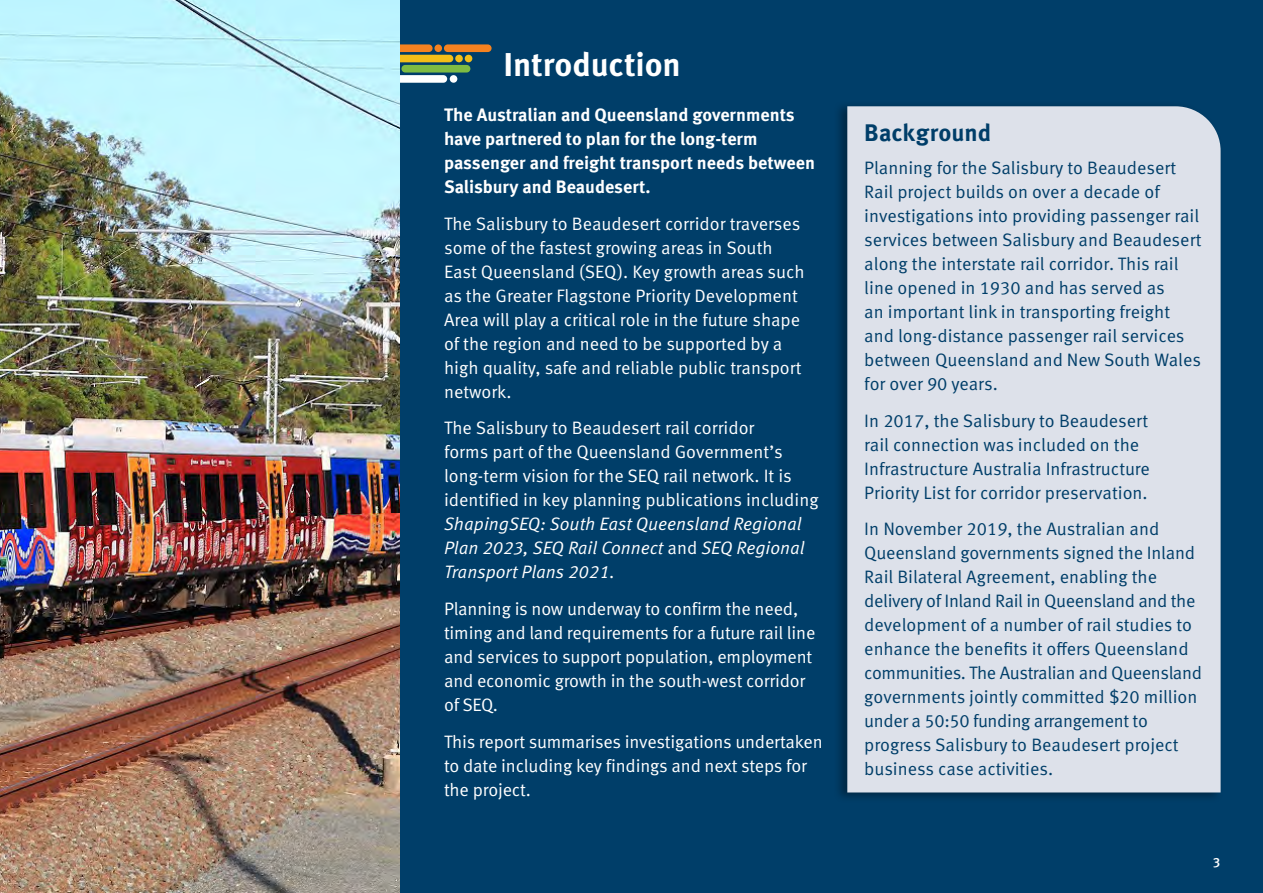
<style>
.page{position:relative;width:1263px;height:893px;background:#003e69}
.page>*{position:absolute;margin:0;border:0;box-sizing:border-box;transform-origin:0 0}
.t1{font:700 33px "Meta Pro";letter-spacing:-.005em;color:#fff}
.t2{font:700 24px "Meta Pro";color:#003e69}
.Body{font:18px/24px "Meta Pro Norm";color:#003e69}
.Body-2{font:18px/24px "Meta Pro Norm";letter-spacing:-.005em;color:#fff}
.Body-3{font:700 18px/24px "Meta Pro";color:#fff}
.t3{font:500 13.5px "Meta Pro";color:#fff}
.s1{font-family:"Meta Pro Norm Ita"}
</style>
<div class="page">
<div style="left:833px;top:101px;width:390px;height:702px;background:#000;opacity:.35"></div>
<div style="left:847px;top:106px;width:373px;height:686px;background:#dde1ea"></div>
<div style="left:455px;top:55px;width:8px;height:7px;background:#f4be18;border-radius:50%"></div>
<div style="left:465px;top:55px;width:7px;height:7px;background:#f4be18;border-radius:50%"></div>
<div style="left:450px;top:75px;width:7px;height:8px;background:#fff;border-radius:50%"></div>
<svg style="left:400px;top:75px;width:47px;height:8px"></svg>
<div style="left:401px;top:65px;width:69px;height:8px;background:#7ebc42;border-radius:4px"></div>
<svg style="left:400px;top:44px;width:53px;height:18px"></svg>
<div style="left:444px;top:44px;width:48px;height:8px;background:#f58220;border-radius:4px"></div>
<img style="left:0;top:0;width:400px;height:893px">
<h1 class="t1" style="left:504px;top:39px;width:179px">Introduction</h1>
<p class="Body-3" style="left:444px;top:102px;width:373px">The Australian and Queensland governments have partnered to plan for the long-term passenger and freight transport needs between Salisbury and Beaudesert.</p>
<p class="Body-2" style="left:444px;top:210px;width:362px">The Salisbury to Beaudesert corridor traverses some of the fastest growing areas in South East Queensland (SEQ). Key growth areas such as the Greater Flagstone Priority Development Area will play a critical role in the future shape of the region and need to be supported by a high quality, safe and reliable public transport network.</p>
<p class="Body-2" style="left:444px;top:415px;width:376px">The Salisbury to Beaudesert rail corridor<br>forms part of the Queensland Government’s long-term vision for the SEQ rail network. It is identified in key planning publications including <span class="s1">ShapingSEQ: South East Queensland Regional Plan 2023, SEQ Rail Connect</span> and <span class="s1">SEQ Regional Transport Plans 2021</span>.</p>
<p class="Body-2" style="left:444px;top:596px;width:373px">Planning is now underway to confirm the need, timing and land requirements for a future rail line and services to support population, employment and economic growth in the south-west corridor of SEQ.</p>
<p class="Body-2" style="left:444px;top:728px;width:380px">This report summarises investigations undertaken to date including key findings and next steps for the project.</p>
<h2 class="t2" style="left:864px;top:114px;width:128px">Background</h2>
<p class="Body" style="left:864px;top:155px;width:339px">Planning for the Salisbury to Beaudesert Rail project builds on over a decade of investigations into providing passenger rail services between Salisbury and Beaudesert along the interstate rail corridor. This rail line opened in 1930 and has served as<br>an important link in transporting freight and long-distance passenger rail services between Queensland and New South Wales for over 90 years.</p>
<p class="Body" style="left:864px;top:407px;width:287px">In 2017, the Salisbury to Beaudesert rail connection was included on the Infrastructure Australia Infrastructure Priority List for corridor preservation.</p>
<p class="Body" style="left:864px;top:516px;width:339px">In November 2019, the Australian and Queensland governments signed the Inland Rail Bilateral Agreement, enabling the delivery of Inland Rail in Queensland and the development of a number of rail studies to enhance the benefits it offers Queensland communities. The Australian and Queensland governments jointly committed $20 million under a 50:50 funding arrangement to progress Salisbury to Beaudesert project business case activities.</p>
<p class="t3" style="left:1213px;top:852px;width:9px">3</p>
</div>
